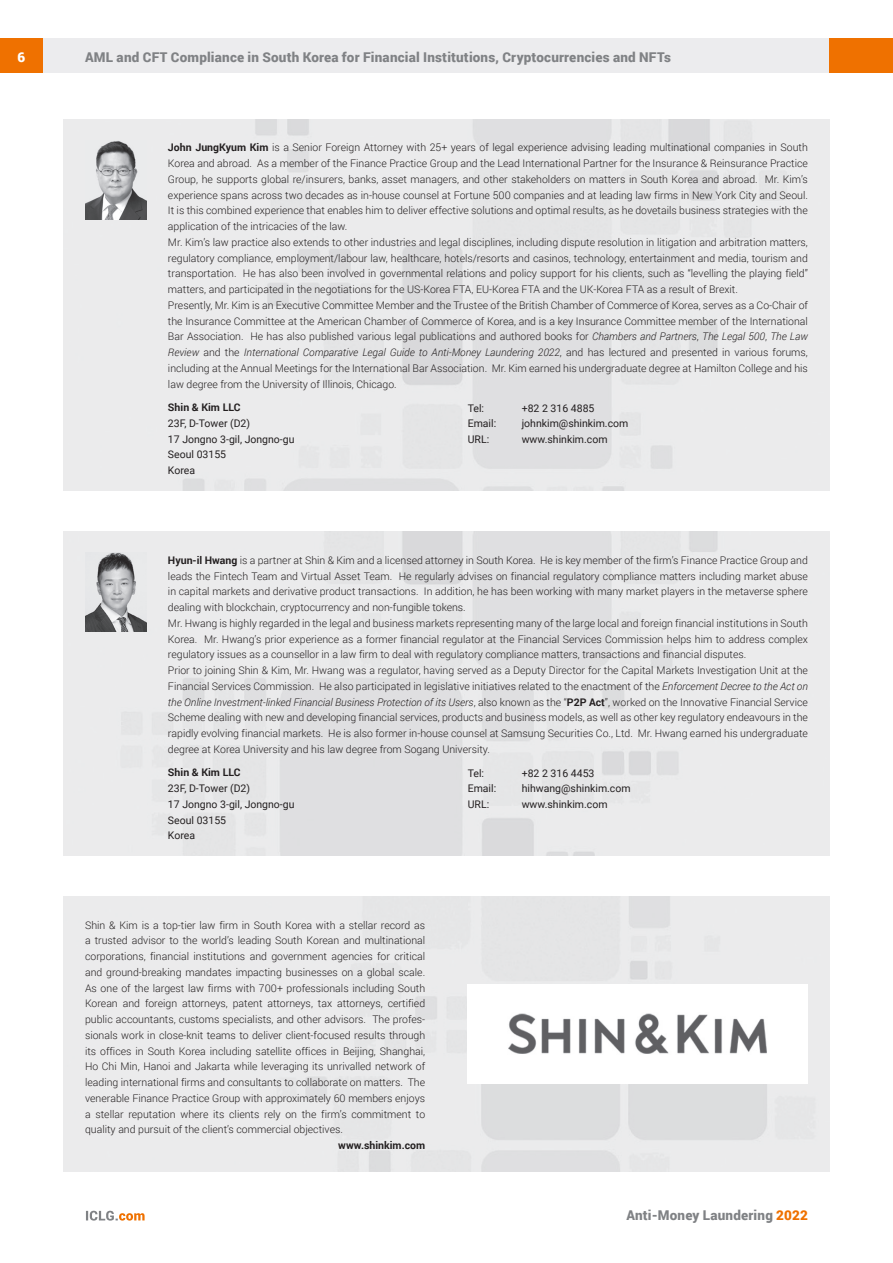
<style>
.page{position:relative;width:893px;height:1263px;background:#fff}
.page>*{position:absolute;margin:0;border:0;box-sizing:border-box;transform-origin:0 0}
.t1{font:900 13.5px "Roboto";letter-spacing:.015em;color:#808285}
.t2{font:900 13.5px "Roboto";color:#fff}
.t3{font:300 10.5px/15.8px "Roboto";color:#231f20}
.t4{font:10.5px/15.8px "Roboto";color:#231f20}
.t5{font:700 10.5px "Roboto";color:#231f20}
.s1{font-weight:700}
.s2{font-style:italic}
.s3{color:#ef7100}
</style>
<div class="page">
<div style="left:43px;top:38px;width:786px;height:34px;background:#ececee"></div>
<div style="left:0;top:38px;width:43px;height:34px;background:#ef7100"></div>
<div style="left:829px;top:38px;width:64px;height:34px;background:#ef7100"></div>
<svg style="left:86px;top:1211px;width:59px;height:9px"></svg>
<img style="left:64px;top:531px;width:765px;height:324px">
<img style="left:85px;top:553px;width:61px;height:78px">
<img style="left:64px;top:119px;width:765px;height:371px">
<img style="left:85px;top:140px;width:61px;height:79px">
<img style="left:508px;top:1013px;width:259px;height:41px">
<p class="t2" style="left:17px;top:48px;width:9px">6</p>
<p class="t1" style="left:85px;top:48px;width:587px">AML and CFT Compliance in South Korea for Financial Institutions, Cryptocurrencies and NFTs</p>
<p class="t3" style="left:168px;top:139px;width:641px"><span class="s1">John JungKyum Kim</span> is a Senior Foreign Attorney with 25+ years of legal experience advising leading multinational companies in South Korea and abroad. As a member of the Finance Practice Group and the Lead International Partner for the Insurance &amp; Reinsurance Practice Group, he supports global re/insurers, banks, asset managers, and other stakeholders on matters in South Korea and abroad. Mr. Kim’s experience spans across two decades as in-house counsel at Fortune 500 companies and at leading law firms in New York City and Seoul.<br>It is this combined experience that enables him to deliver effective solutions and optimal results, as he dovetails business strategies with the application of the intricacies of the law.<br>Mr. Kim’s law practice also extends to other industries and legal disciplines, including dispute resolution in litigation and arbitration matters, regulatory compliance, employment/labour law, healthcare, hotels/resorts and casinos, technology, entertainment and media, tourism and transportation. He has also been involved in governmental relations and policy support for his clients, such as “levelling the playing field” matters, and participated in the negotiations for the US-Korea FTA, EU-Korea FTA and the UK-Korea FTA as a result of Brexit.<br>Presently, Mr. Kim is an Executive Committee Member and the Trustee of the British Chamber of Commerce of Korea, serves as a Co-Chair of the Insurance Committee at the American Chamber of Commerce of Korea, and is a key Insurance Committee member of the International Bar Association. He has also published various legal publications and authored books for <span class="s2">Chambers and Partners</span>, <span class="s2">The Legal 500</span>, <span class="s2">The Law Review</span> and the <span class="s2">International Comparative Legal Guide to Anti-Money Laundering 2022</span>, and has lectured and presented in various forums, including at the Annual Meetings for the International Bar Association. Mr. Kim earned his undergraduate degree at Hamilton College and his law degree from the University of Illinois, Chicago.</p>
<p class="t4" style="left:468px;top:400px;width:18px">Tel:</p>
<p class="t4" style="left:522px;top:400px;width:74px">+82 2 316 4885</p>
<p class="t4" style="left:468px;top:415px;width:30px">Email:</p>
<p class="t4" style="left:522px;top:415px;width:108px">johnkim@shinkim.com</p>
<p class="t4" style="left:468px;top:431px;width:23px">URL:</p>
<p class="t4" style="left:522px;top:431px;width:87px">www.shinkim.com</p>
<p class="t5" style="left:168px;top:400px;width:74px">Shin &amp; Kim LLC</p>
<p class="t4" style="left:168px;top:415px;width:128px">23F, D-Tower (D2)<br>17 Jongno 3-gil, Jongno-gu<br>Seoul 03155<br>Korea</p>
<p class="t3" style="left:168px;top:552px;width:641px"><span class="s1">Hyun-il Hwang</span> is a partner at Shin &amp; Kim and a licensed attorney in South Korea. He is key member of the firm’s Finance Practice Group and leads the Fintech Team and Virtual Asset Team. He regularly advises on financial regulatory compliance matters including market abuse in capital markets and derivative product transactions. In addition, he has been working with many market players in the metaverse sphere dealing with blockchain, cryptocurrency and non-fungible tokens.<br>Mr. Hwang is highly regarded in the legal and business markets representing many of the large local and foreign financial institutions in South Korea. Mr. Hwang’s prior experience as a former financial regulator at the Financial Services Commission helps him to address complex regulatory issues as a counsellor in a law firm to deal with regulatory compliance matters, transactions and financial disputes.<br>Prior to joining Shin &amp; Kim, Mr. Hwang was a regulator, having served as a Deputy Director for the Capital Markets Investigation Unit at the Financial Services Commission. He also participated in legislative initiatives related to the enactment of the <span class="s2">Enforcement Decree to the Act on the Online Investment-linked Financial Business Protection of its Users</span>, also known as the “<span class="s1">P2P Act</span>”, worked on the Innovative Financial Service Scheme dealing with new and developing financial services, products and business models, as well as other key regulatory endeavours in the rapidly evolving financial markets. He is also former in-house counsel at Samsung Securities Co., Ltd. Mr. Hwang earned his undergraduate degree at Korea University and his law degree from Sogang University.</p>
<p class="t5" style="left:168px;top:765px;width:74px">Shin &amp; Kim LLC</p>
<p class="t4" style="left:168px;top:780px;width:128px">23F, D-Tower (D2)<br>17 Jongno 3-gil, Jongno-gu<br>Seoul 03155<br>Korea</p>
<p class="t4" style="left:468px;top:765px;width:18px">Tel:</p>
<p class="t4" style="left:522px;top:765px;width:74px">+82 2 316 4453</p>
<p class="t4" style="left:468px;top:780px;width:30px">Email:</p>
<p class="t4" style="left:522px;top:780px;width:110px">hihwang@shinkim.com</p>
<p class="t4" style="left:468px;top:796px;width:23px">URL:</p>
<p class="t4" style="left:522px;top:796px;width:87px">www.shinkim.com</p>
<p class="t3" style="left:85px;top:917px;width:342px;text-align:justify">Shin &amp; Kim is a top-tier law firm in South Korea with a stellar record as a trusted advisor to the world’s leading South Korean and multinational corporations, financial institutions and government agencies for critical and ground-breaking mandates impacting businesses on a global scale.<br>As one of the largest law firms with 700+ professionals including South Korean and foreign attorneys, patent attorneys, tax attorneys, certified public accountants, customs specialists, and other advisors. The profes&shy;sionals work in close-knit teams to deliver client-focused results through its offices in South Korea including satellite offices in Beijing, Shanghai, Ho Chi Min, Hanoi and Jakarta while leveraging its unrivalled network of leading international firms and consultants to collaborate on matters. The venerable Finance Practice Group with approximately 60 members enjoys a stellar reputation where its clients rely on the firm’s commitment to quality and pursuit of the client’s commercial objectives.</p>
<p class="t5" style="left:338px;top:1138px;width:88px">www.shinkim.com</p>
<p class="t1" style="left:626px;top:1206px;width:183px">Anti-Money Laundering <span class="s3">2022</span></p>
</div>
